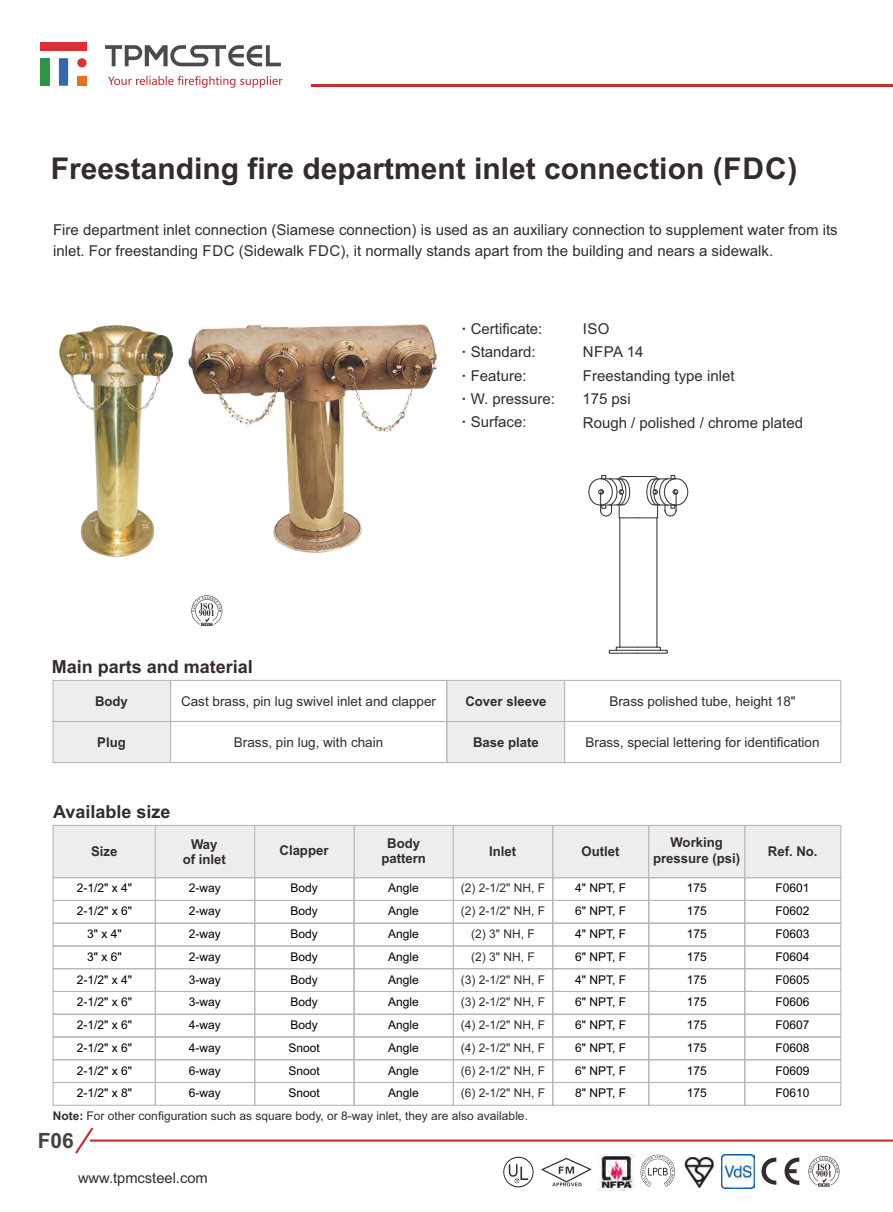
<style>
.page{position:relative;width:893px;height:1212px;background:#fff}
.page>*{position:absolute;margin:0;border:0;box-sizing:border-box;transform-origin:0 0}
.t1{font:700 30px "Arial";color:#332c2b}
.t2{font:700 21px "Arial";color:#464443}
.t3{font:700 18px "Arial";color:#332c2b}
.t4{font:15px/23.4px "Arial";color:#332c2b}
.t5{font:14.7px "Arial";color:#332c2b}
.t6{font:13.5px "Arial";color:#332c2b}
.t7{font:700 13.5px/15.1px "Arial";color:#332c2b;text-align:center}
.t8{font:12px/22.8px "Arial";color:#000;text-align:justify}
.t9{font:12px/22.8px "Arial";color:#332c2b;text-align:center}
.s1{font-weight:700}
</style>
<div class="page">
<hr style="left:90px;top:1139px;width:803px;height:2px;background:#ca2a2e">
<svg style="left:75px;top:1127px;width:20px;height:27px"></svg>
<hr style="left:311px;top:85px;width:582px;height:2px;background:#ca2a2e">
<div style="left:41px;top:42px;width:46px;height:8px;background:#dc3134"></div>
<div style="left:59px;top:58px;width:9px;height:28px;background:#3767ae"></div>
<div style="left:77px;top:76px;width:10px;height:10px;background:#e47029"></div>
<div style="left:41px;top:58px;width:9px;height:28px;background:#2d9644"></div>
<div style="left:77px;top:58px;width:10px;height:9px;background:#dc3134;border-radius:50%"></div>
<svg style="left:105px;top:45px;width:176px;height:21px"></svg>
<svg style="left:108px;top:76px;width:174px;height:12px"></svg>
<svg style="left:761px;top:1157px;width:38px;height:28px"></svg>
<img style="left:598px;top:1154px;width:36px;height:36px">
<img style="left:684px;top:1157px;width:30px;height:30px">
<svg style="left:640px;top:1155px;width:35px;height:32px"></svg>
<img style="left:721px;top:1154px;width:34px;height:34px">
<svg style="left:541px;top:1158px;width:51px;height:28px"></svg>
<svg style="left:503px;top:1157px;width:31px;height:30px"></svg>
<svg style="left:808px;top:1156px;width:31px;height:31px"></svg>
<svg style="left:53px;top:680px;width:788px;height:83px"></svg>
<img style="left:59px;top:325px;width:114px;height:232px">
<img style="left:188px;top:325px;width:249px;height:228px">
<svg style="left:588px;top:475px;width:100px;height:179px"></svg>
<svg style="left:53px;top:825px;width:788px;height:281px"></svg>
<svg style="left:191px;top:595px;width:31px;height:31px"></svg>
<h1 class="t1" style="left:51px;top:157px;width:748px">Freestanding fire department inlet connection (FDC)</h1>
<p class="t4" style="left:53px;top:220px;width:786px;line-height:21.8px">Fire department inlet connection (Siamese connection) is used as an auxiliary connection to supplement water from its inlet. For freestanding FDC (Sidewalk FDC), it normally stands apart from the building and nears a sidewalk.</p>
<p class="t4" style="left:462px;top:318px;width:95px"><span class="s1">·</span> Certificate:<br><span class="s1">·</span> Standard:<br><span class="s1">·</span> Feature:<br><span class="s1">·</span> W. pressure: <span class="s1">·</span> Surface:</p>
<p class="t4" style="left:582px;top:318px;width:222px">ISO<br>NFPA 14<br>Freestanding type inlet<br>175 psi<br>Rough / polished / chrome plated</p>
<h3 class="t3" style="left:52px;top:660px;width:203px">Main parts and material</h3>
<p class="t6" style="left:181px;top:696px;width:257px">Cast brass, pin lug swivel inlet and clapper</p>
<p class="t6" style="left:234px;top:737px;width:151px">Brass, pin lug, with chain</p>
<p class="t7" style="left:95px;top:694px;width:34px">Body</p>
<p class="t7" style="left:97px;top:736px;width:30px">Plug</p>
<h3 class="t3" style="left:53px;top:804px;width:119px">Available size</h3>
<p class="t7" style="left:465px;top:694px;width:83px">Cover sleeve</p>
<p class="t7" style="left:473px;top:736px;width:67px">Base plate</p>
<p class="t6" style="left:609px;top:696px;width:188px">Brass polished tube, height 18"</p>
<p class="t6" style="left:585px;top:737px;width:236px">Brass, special lettering for identification</p>
<p class="t7" style="left:653px;top:836px;width:89px">Working pressure (psi)</p>
<p class="t7" style="left:381px;top:836px;width:46px">Body pattern</p>
<p class="t7" style="left:91px;top:845px;width:28px">Size</p>
<p class="t7" style="left:183px;top:838px;width:45px">Way<br>of inlet</p>
<p class="t7" style="left:489px;top:845px;width:29px">Inlet</p>
<p class="t7" style="left:581px;top:845px;width:40px">Outlet</p>
<p class="t8" style="left:288px;top:878px;width:33px;text-align:left">Body<br>Body<br>Body<br>Body<br>Body<br>Body<br>Body<br>Snoot<br>Snoot<br>Snoot</p>
<p class="t7" style="left:279px;top:844px;width:51px">Clapper</p>
<p class="t7" style="left:768px;top:845px;width:51px">Ref. No.</p>
<p class="t8" style="left:775px;top:878px;width:36px">F0601<br>F0602<br>F0603<br>F0604<br>F0605<br>F0606<br>F0607<br>F0608<br>F0609<br>F0610</p>
<p class="t8" style="left:77px;top:878px;width:57px;text-align:center">2-1/2" x 4"<br>2-1/2" x 6"<br>3" x 4"<br>3" x 6"<br>2-1/2" x 4"<br>2-1/2" x 6"<br>2-1/2" x 6"<br>2-1/2" x 6"<br>2-1/2" x 6"<br>2-1/2" x 8"</p>
<p class="t9" style="left:461px;top:878px;width:86px">(2) 2-1/2" NH, F (2) 2-1/2" NH, F (2) 3" NH, F<br>(2) 3" NH, F<br>(3) 2-1/2" NH, F (3) 2-1/2" NH, F (4) 2-1/2" NH, F (4) 2-1/2" NH, F (6) 2-1/2" NH, F (6) 2-1/2" NH, F</p>
<p class="t8" style="left:189px;top:878px;width:34px">2-way 2-way 2-way 2-way 3-way 3-way 4-way 4-way 6-way 6-way</p>
<p class="t8" style="left:388px;top:878px;width:32px">Angle Angle Angle Angle Angle Angle Angle Angle Angle Angle</p>
<p class="t8" style="left:687px;top:878px;width:22px">175<br>175<br>175<br>175<br>175<br>175<br>175<br>175<br>175<br>175</p>
<p class="t8" style="left:575px;top:878px;width:52px">4" NPT, F 6" NPT, F 4" NPT, F 6" NPT, F 4" NPT, F 6" NPT, F 6" NPT, F 6" NPT, F 6" NPT, F 8" NPT, F</p>
<p class="t9" style="left:53px;top:1106px;width:477px"><span class="s1">Note:</span> For other configuration such as square body, or 8-way inlet, they are also available.</p>
<h2 class="t2" style="left:38px;top:1133px;width:38px">F06</h2>
<p class="t5" style="left:78px;top:1172px;width:131px">www.tpmcsteel.com</p>
</div>
